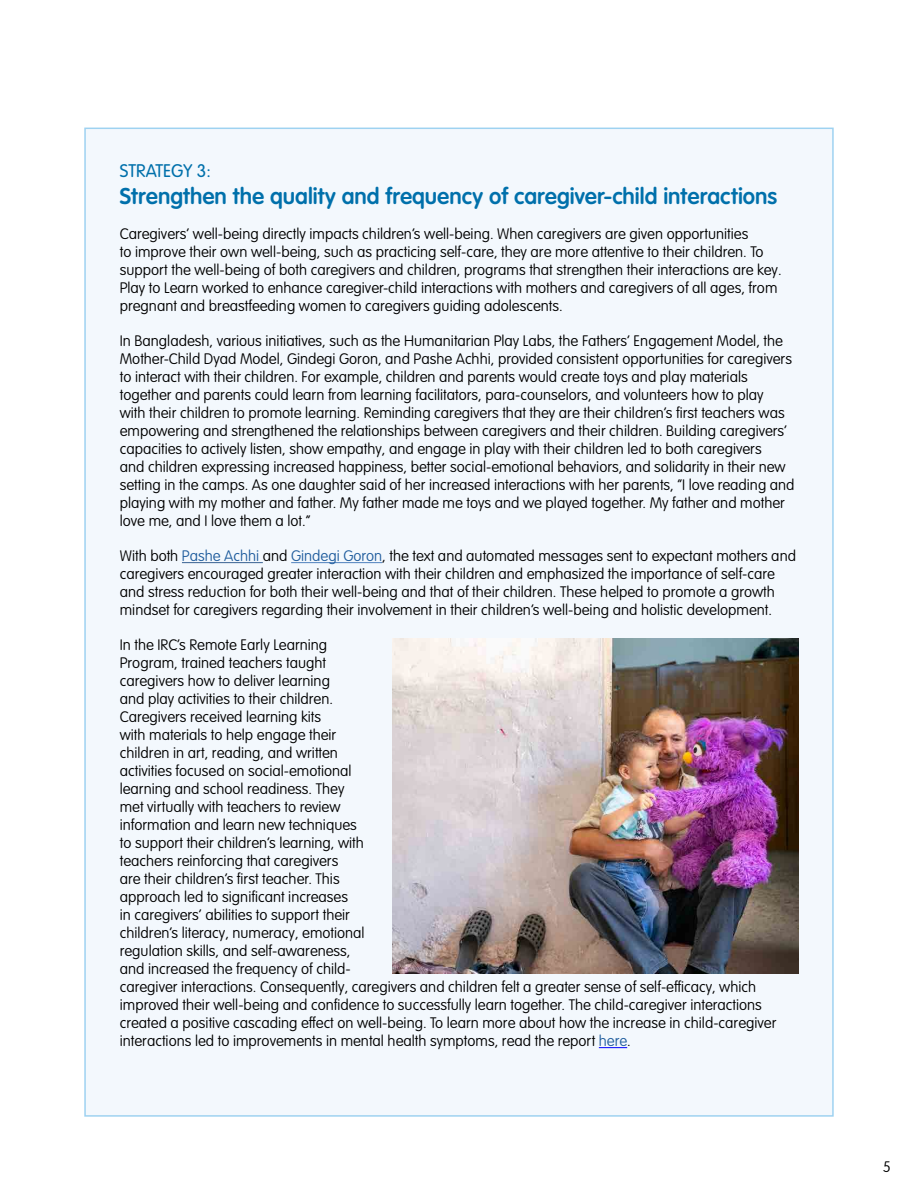
<style>
.page{position:relative;width:918px;height:1188px;background:#fff}
.page>*{position:absolute;margin:0;border:0;box-sizing:border-box;transform-origin:0 0}
.t1{font:600 22.5px "VAG Rounded Next";color:#0070ab}
.Example{font:18px "VAG Rounded Next";color:#0070ab}
.BT{font:300 15px/18px "VAG Rounded Next";color:#000}
.s1{color:#215e9e}
</style>
<div class="page">
<div style="left:85px;top:128px;width:748px;height:988px;background:#f3f8fd"></div>
<hr style="left:182px;top:562px;width:81px;height:1px;background:#366091">
<hr style="left:291px;top:562px;width:91px;height:1px;background:#4f81bd">
<svg style="left:599px;top:1047px;width:28px;height:1px"></svg>
<img style="left:393px;top:638px;width:405px;height:336px">
<p class="Example" style="left:120px;top:160px;width:92px">STRATEGY 3:</p>
<h2 class="t1" style="left:120px;top:182px;width:659px">Strengthen the quality and frequency of caregiver-child interactions</h2>
<p class="BT" style="left:120px;top:225px;width:663px">Caregivers’ well-being directly impacts children’s well-being. When caregivers are given opportunities<br>to improve their own well-being, such as practicing self-care, they are more attentive to their children. To support the well-being of both caregivers and children, programs that strengthen their interactions are key.<br>Play to Learn worked to enhance caregiver-child interactions with mothers and caregivers of all ages, from pregnant and breastfeeding women to caregivers guiding adolescents.</p>
<p class="BT" style="left:120px;top:332px;width:676px">In Bangladesh, various initiatives, such as the Humanitarian Play Labs, the Fathers’ Engagement Model, the Mother-Child Dyad Model, Gindegi Goron, and Pashe Achhi, provided consistent opportunities for caregivers to interact with their children. For example, children and parents would create toys and play materials together and parents could learn from learning facilitators, para-counselors, and volunteers how to play<br>with their children to promote learning. Reminding caregivers that they are their children’s first teachers was empowering and strengthened the relationships between caregivers and their children. Building caregivers’ capacities to actively listen, show empathy, and engage in play with their children led to both caregivers<br>and children expressing increased happiness, better social-emotional behaviors, and solidarity in their new setting in the camps. As one daughter said of her increased interactions with her parents, “I love reading and playing with my mother and father. My father made me toys and we played together. My father and mother love me, and I love them a lot.”</p>
<p class="BT" style="left:120px;top:547px;width:678px">With both <span class="s1">Pashe Achhi</span> and <span class="s1">Gindegi Goron</span>, the text and automated messages sent to expectant mothers and caregivers encouraged greater interaction with their children and emphasized the importance of self-care and stress reduction for both their well-being and that of their children. These helped to promote a growth mindset for caregivers regarding their involvement in their children’s well-being and holistic development.</p>
<p class="BT" style="left:120px;top:636px;width:658px">In the IRC’s Remote Early Learning<br>Program, trained teachers taught<br>caregivers how to deliver learning<br>and play activities to their children.<br>Caregivers received learning kits<br>with materials to help engage their<br>children in art, reading, and written<br>activities focused on social-emotional<br>learning and school readiness. They<br>met virtually with teachers to review<br>information and learn new techniques<br>to support their children’s learning, with<br>teachers reinforcing that caregivers<br>are their children’s first teacher. This<br>approach led to significant increases<br>in caregivers’ abilities to support their<br>children’s literacy, numeracy, emotional<br>regulation skills, and self-awareness,<br>and increased the frequency of child-<br>caregiver interactions. Consequently, caregivers and children felt a greater sense of self-efficacy, which improved their well-being and confidence to successfully learn together. The child-caregiver interactions created a positive cascading effect on well-being. To learn more about how the increase in child-caregiver interactions led to improvements in mental health symptoms, read the report <span class="s1">here</span>.</p>
<p class="BT" style="left:883px;top:1158px;width:10px">5</p>
</div>
